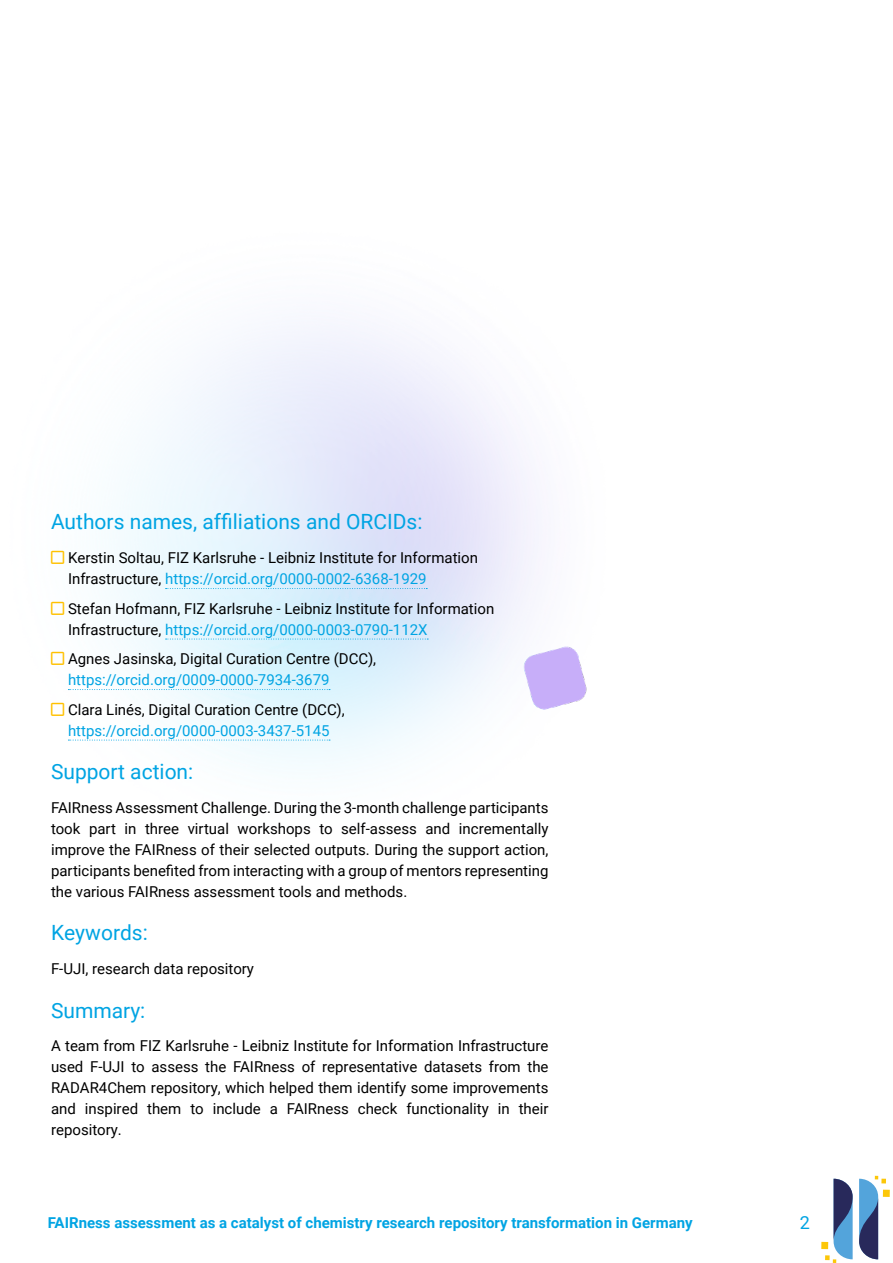
<style>
.page{position:relative;width:893px;height:1263px;background:#fff}
.page>*{position:absolute;margin:0;border:0;box-sizing:border-box;transform-origin:0 0}
.t1{font:21px "Roboto";color:#00a4e3}
.t2{font:18px "Roboto";color:#00a4e3}
.t3{font:15px/21px "Roboto";color:#000}
.t4{font:700 15px "Roboto";color:#00a4e3}
.t5{font:15px "Roboto";color:#00a4e3}
.s1{color:#00a4e3}
</style>
<div class="page">
<img style="left:68px;top:328px;width:519px;height:438px">
<div style="left:883px;top:1190px;width:7px;height:7px;background:#fcc709"></div>
<div style="left:821px;top:1242px;width:7px;height:7px;background:#fcc709"></div>
<svg style="left:825px;top:1179px;width:28px;height:84px"></svg>
<svg style="left:859px;top:1176px;width:27px;height:83px"></svg>
<svg style="left:166px;top:588px;width:261px;height:1px"></svg>
<svg style="left:166px;top:639px;width:262px;height:1px"></svg>
<svg style="left:68px;top:689px;width:262px;height:1px"></svg>
<svg style="left:68px;top:740px;width:262px;height:1px"></svg>
<h1 class="t1" style="left:51px;top:507px;width:373px">Authors names, affiliations and ORCIDs:</h1>
<p class="t3" style="left:68px;top:547px;width:411px">Kerstin Soltau, FIZ Karlsruhe - Leibniz Institute for Information<br>Infrastructure, <span class="s1">https://orcid.org/0000-0002-6368-1929</span></p>
<p class="t3" style="left:68px;top:597px;width:428px">Stefan Hofmann, FIZ Karlsruhe - Leibniz Institute for Information<br>Infrastructure, <span class="s1">https://orcid.org/0000-0003-0790-112X</span></p>
<p class="t3" style="left:68px;top:648px;width:310px">Agnes Jasinska, Digital Curation Centre (DCC),</p>
<p class="t5" style="left:68px;top:669px;width:263px">https://orcid.org/0009-0000-7934-3679</p>
<p class="t3" style="left:68px;top:698px;width:278px">Clara Linés, Digital Curation Centre (DCC),</p>
<p class="t5" style="left:68px;top:720px;width:263px">https://orcid.org/0000-0003-3437-5145</p>
<h1 class="t1" style="left:51px;top:757px;width:144px">Support action:</h1>
<p class="t3" style="left:51px;top:796px;width:499px;text-align:justify">FAIRness Assessment Challenge. During the 3-month challenge participants took part in three virtual workshops to self-assess and incrementally improve the FAIRness of their selected outputs. During the support action, participants benefited from interacting with a group of mentors representing the various FAIRness assessment tools and methods.</p>
<h1 class="t1" style="left:51px;top:918px;width:98px">Keywords:</h1>
<p class="t3" style="left:51px;top:958px;width:205px">F-UJI, research data repository</p>
<h1 class="t1" style="left:51px;top:995px;width:96px">Summary:</h1>
<p class="t3" style="left:51px;top:1035px;width:499px;text-align:justify">A team from FIZ Karlsruhe - Leibniz Institute for Information Infrastructure used F-UJI to assess the FAIRness of representative datasets from the RADAR4Chem repository, which helped them identify some improvements and inspired them to include a FAIRness check functionality in their repository.</p>
<p class="t4" style="left:48px;top:1212px;width:646px">FAIRness assessment as a catalyst of chemistry research repository transformation in Germany</p>
<p class="t2" style="left:800px;top:1210px;width:12px">2</p>
</div>
